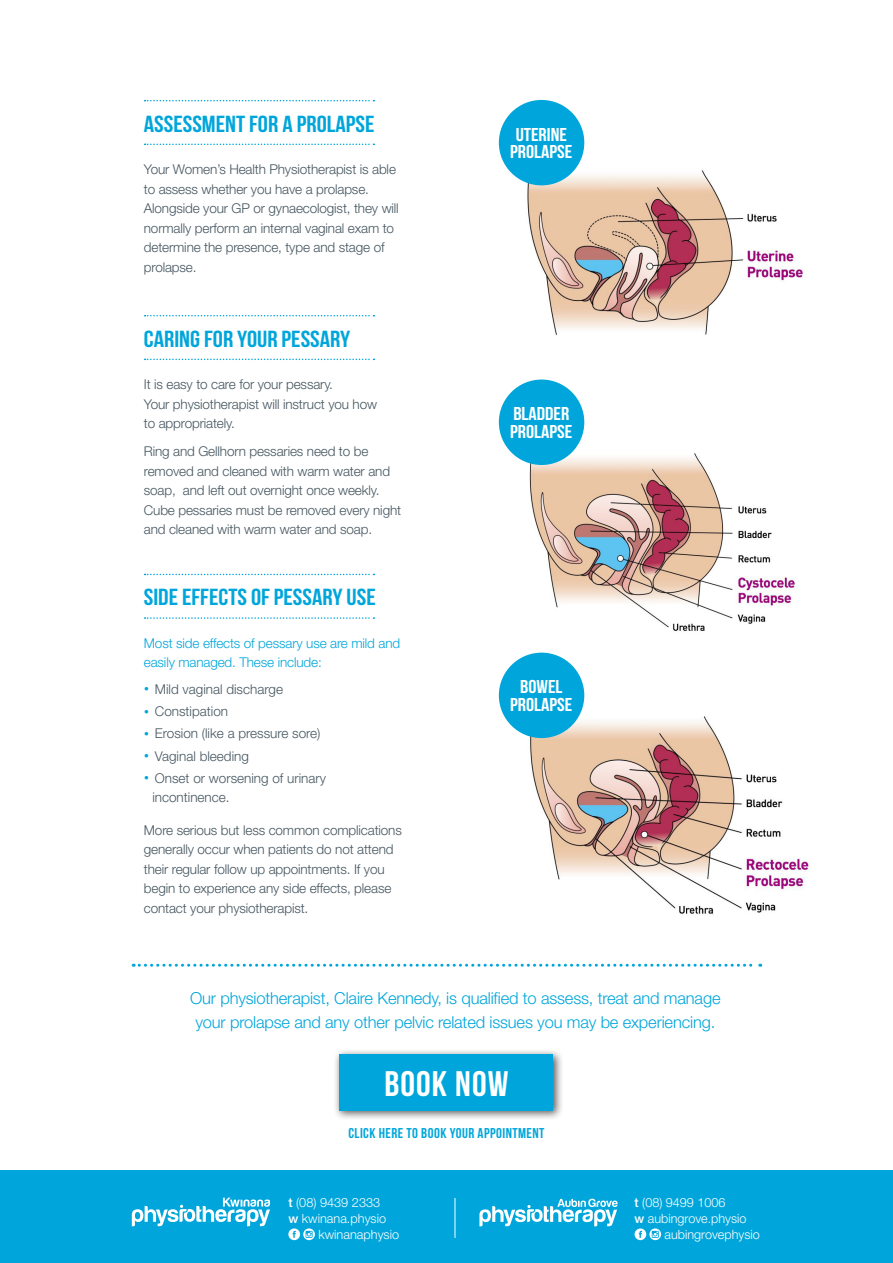
<style>
.page{position:relative;width:893px;height:1263px;background:#fff}
.page>*{position:absolute;margin:0;border:0;box-sizing:border-box;transform-origin:0 0}
.t1{font:35.4px "Bebas Neue";letter-spacing:.03em;color:#fff;scale:1.04 1}
.t2{font:23.25px "Bebas Neue";color:#00a6db;scale:1.1 1}
.t3{font:18.6px/17.4px "Bebas Neue";color:#fff;scale:1.1 1}
.t4{font:300 16.5px/24px "Helvetica Neue LT";letter-spacing:-.01em;color:#00a6db;text-align:center}
.t5{font:14.25px "Bebas Neue";letter-spacing:.03em;color:#00a6db;scale:1.04 1}
.t6{font:300 13.5px/19.5px "Helvetica Neue LT";letter-spacing:-.01em;color:#45555f}
.t7{font:300 13.5px/19.5px "Helvetica Neue LT";letter-spacing:-.01em;color:#00a6db}
.t8{font:300 12.75px "Helvetica Neue";color:#fff}
.s1{font-weight:900;font-stretch:expanded;color:#00a6db}
.s2{font-weight:500}
</style>
<div class="page">
<div style="left:334px;top:1049px;width:230px;height:72px;background:#231f20;opacity:.75"></div>
<div style="left:340px;top:1055px;width:213px;height:56px;background:#00a6db"></div>
<div style="left:0;top:1170px;width:893px;height:93px;background:#00a6db"></div>
<svg style="left:288px;top:1228px;width:12px;height:12px"></svg>
<svg style="left:293px;top:1231px;width:3px;height:7px"></svg>
<svg style="left:303px;top:1228px;width:12px;height:12px"></svg>
<svg style="left:306px;top:1231px;width:7px;height:7px"></svg>
<svg style="left:132px;top:1197px;width:138px;height:29px"></svg>
<div style="left:635px;top:1228px;width:11px;height:12px;background:#fff;border-radius:50%"></div>
<svg style="left:639px;top:1231px;width:3px;height:7px"></svg>
<svg style="left:649px;top:1228px;width:12px;height:12px"></svg>
<svg style="left:652px;top:1231px;width:7px;height:7px"></svg>
<svg style="left:479px;top:1199px;width:139px;height:27px"></svg>
<hr style="left:455px;top:1198px;width:1px;height:40px;background:#fff">
<svg style="left:145px;top:144px;width:229px;height:1px"></svg>
<svg style="left:145px;top:100px;width:229px;height:1px"></svg>
<svg style="left:145px;top:359px;width:229px;height:1px"></svg>
<svg style="left:145px;top:315px;width:229px;height:1px"></svg>
<svg style="left:145px;top:617px;width:229px;height:2px"></svg>
<svg style="left:145px;top:574px;width:229px;height:1px"></svg>
<svg style="left:133px;top:964px;width:628px;height:3px"></svg>
<img style="left:521px;top:159px;width:283px;height:177px">
<div style="left:499px;top:100px;width:85px;height:85px;background:#00a6db;border-radius:50%"></div>
<img style="left:520px;top:437px;width:275px;height:218px">
<div style="left:499px;top:379px;width:85px;height:86px;background:#00a6db;border-radius:50%"></div>
<img style="left:523px;top:708px;width:286px;height:206px">
<div style="left:499px;top:653px;width:85px;height:85px;background:#00a6db;border-radius:50%"></div>
<p class="t2" style="left:144px;top:111px;width:211px">ASSESSMENT FOR A PROLAPSE</p>
<p class="t6" style="left:144px;top:160px;width:256px">Your Women’s Health Physiotherapist is able to assess whether you have a prolapse.<br>Alongside your GP or gynaecologist, they will normally perform an internal vaginal exam to determine the presence, type and stage of prolapse.</p>
<p class="t2" style="left:144px;top:326px;width:189px">CARING FOR YOUR PESSARY</p>
<p class="t6" style="left:144px;top:374px;width:235px">It is easy to care for your pessary.<br>Your physiotherapist will instruct you how to appropriately.</p>
<p class="t6" style="left:144px;top:441px;width:259px">Ring and Gellhorn pessaries need to be removed and cleaned with warm water and soap, and left out overnight once weekly.<br>Cube pessaries must be removed every night and cleaned with warm water and soap.</p>
<p class="t2" style="left:144px;top:585px;width:212px">SIDE EFFECTS OF PESSARY USE</p>
<p class="t7" style="left:144px;top:633px;width:258px">Most side effects of pessary use are mild and easily managed. These include:</p>
<p class="t6" style="left:144px;top:679px;width:141px"><span class="s1">·</span> Mild vaginal discharge</p>
<p class="t6" style="left:144px;top:701px;width:86px"><span class="s1">·</span> Constipation</p>
<p class="t6" style="left:144px;top:724px;width:178px"><span class="s1">·</span> Erosion (like a pressure sore)</p>
<p class="t6" style="left:144px;top:746px;width:107px"><span class="s1">·</span> Vaginal bleeding</p>
<p class="t6" style="left:152px;top:768px;width:175px;text-indent:-9px"><span class="s1">·</span> Onset or worsening of urinary incontinence.</p>
<p class="t6" style="left:144px;top:820px;width:259px">More serious but less common complications generally occur when patients do not attend their regular follow up appointments. If you begin to experience any side effects, please contact your physiotherapist.</p>
<p class="t3" style="left:510px;top:125px;width:58px">UTERINE<br>PROLAPSE</p>
<p class="t3" style="left:510px;top:405px;width:58px">BLADDER<br>PROLAPSE</p>
<p class="t3" style="left:510px;top:678px;width:58px;text-align:center">BOWEL<br>PROLAPSE</p>
<p class="t4" style="left:190px;top:986px;width:532px">Our physiotherapist, Claire Kennedy, is qualified to assess, treat and manage your prolapse and any other pelvic related issues you may be experiencing.</p>
<p class="t1" style="left:384px;top:1065px;width:121px">BOOK NOW</p>
<p class="t5" style="left:348px;top:1125px;width:190px">CLICK HERE TO BOOK YOUR APPOINTMENT</p>
<p class="t8" style="left:288px;top:1194px;width:93px"><span class="s2">t</span> (08) 9439 2333</p>
<p class="t8" style="left:288px;top:1210px;width:99px"><span class="s2">w</span> kwinana.physio</p>
<p class="t8" style="left:318px;top:1226px;width:82px">kwinanaphysio</p>
<p class="t8" style="left:635px;top:1194px;width:92px"><span class="s2">t</span> (08) 9499 1006</p>
<p class="t8" style="left:635px;top:1210px;width:113px"><span class="s2">w</span> aubingrove.physio</p>
<p class="t8" style="left:665px;top:1226px;width:97px">aubingrovephysio</p>
</div>
